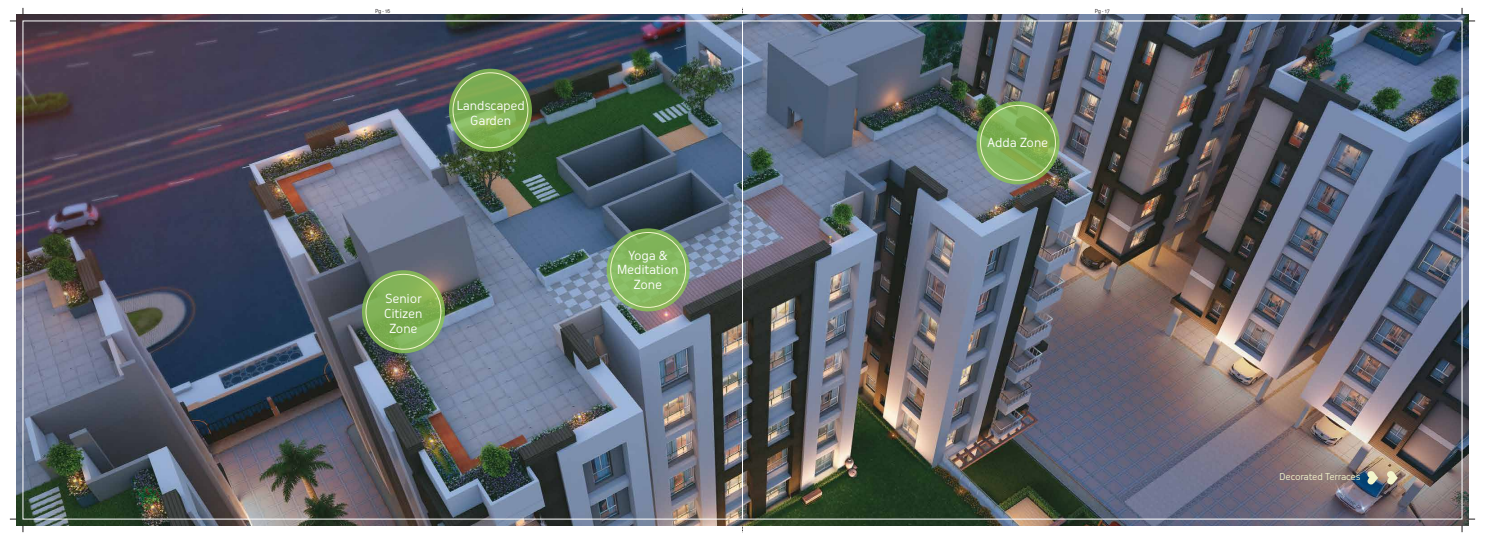
<style>
.page{position:relative;width:1485px;height:540px;background:#fff}
.page>*{position:absolute;margin:0;border:0;box-sizing:border-box;transform-origin:0 0}
.t1{font:12.31px/14.9px "Oceania";letter-spacing:-.015em;color:#fff;text-align:center}
.t2{font:9.25px "Oceania";letter-spacing:-.03em;color:#f3f5cb}
.t3{font:5.38px "Oceania";letter-spacing:-.035em;color:#231f20}
</style>
<div class="page">
<img style="left:16px;top:14px;width:1453px;height:512px">
<svg style="left:362px;top:270px;width:83px;height:83px;background:#83b358"></svg>
<div style="left:366px;top:274px;width:75px;height:76px;border:1px solid #f3f5cb;border-radius:50%"></div>
<svg style="left:449px;top:69px;width:83px;height:83px;background:#81b056"></svg>
<div style="left:453px;top:72px;width:75px;height:76px;border:1px solid #f3f5cb;border-radius:50%"></div>
<svg style="left:976px;top:101px;width:84px;height:83px;background:#83b258"></svg>
<div style="left:980px;top:105px;width:76px;height:76px;border:1px solid #f3f5cb;border-radius:50%"></div>
<svg style="left:607px;top:228px;width:83px;height:83px;background:#88b963"></svg>
<div style="left:610px;top:232px;width:76px;height:76px;border:1px solid #f3f5cb;border-radius:50%"></div>
<svg style="left:1385px;top:470px;width:13px;height:16px"></svg>
<svg style="left:1365px;top:470px;width:13px;height:16px"></svg>
<p class="t3" style="left:375px;top:7px;width:17px">Pg - 16</p>
<p class="t3" style="left:1095px;top:7px;width:16px">Pg - 17</p>
<p class="t1" style="left:456px;top:98px;width:70px">Landscaped<br>Garden</p>
<p class="t1" style="left:384px;top:291px;width:40px">Senior<br>Citizen<br>Zone</p>
<p class="t1" style="left:617px;top:248px;width:63px">Yoga &amp;<br>Meditation<br>Zone</p>
<p class="t1" style="left:988px;top:135px;width:62px">Adda Zone</p>
<p class="t2" style="left:1279px;top:472px;width:82px">Decorated Terraces</p>
</div>
